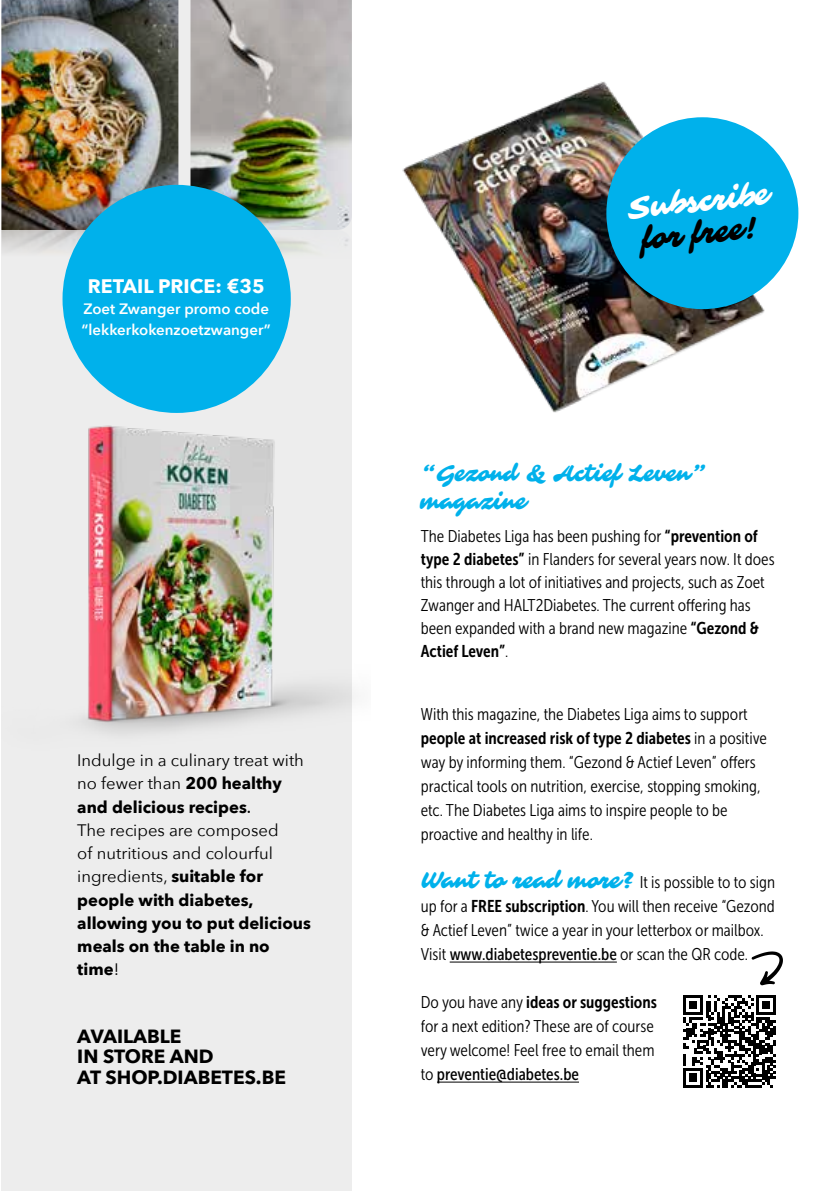
<style>
.page{position:relative;width:840px;height:1191px;background:#fff}
.page>*{position:absolute;margin:0;border:0;box-sizing:border-box;transform-origin:0 0}
.t1{font:32px "Sarina";color:#fff;scale:.75 1}
.t2{font:32px "Sarina";color:#000;scale:.75 1}
.t3{font:24px/28px "Sarina";color:#00b1eb;scale:.74 1}
.t4{font:700 19.6px "Avenir Next";color:#fff}
.t5{font:700 19px/20.4px "Avenir Next";color:#000}
.t6{font:17px/24px "Museo Sans Cond 300";color:#000}
.t7{font:17px "Museo Sans Cond 700";color:#000}
.t8{font:17px "Museo Sans Cond 500";color:#000}
.t9{font:700 16.6px/23.2px "Avenir Next";color:#000}
.t10{font:600 15px/21px "Avenir Next";color:#fff}
.s1{font-weight:400}
.s2{font-weight:500}
.s3{font-family:"Museo Sans Cond 700"}
.s4{font-family:"Museo Sans Cond 300"}
.s5{font-family:"Sarina";font-size:24px;color:#00b1eb}
</style>
<div class="page">
<div style="left:1px;top:0;width:350px;height:1191px;background:#ededed"></div>
<img style="left:190px;top:0;width:161px;height:351px">
<img style="left:1px;top:0;width:177px;height:252px">
<img style="left:81px;top:404px;width:273px;height:346px">
<div style="left:62px;top:185px;width:228px;height:228px;background:#00b1eb;border-radius:50%"></div>
<hr style="left:449px;top:961px;width:167px;height:1px;background:#000">
<hr style="left:436px;top:1081px;width:142px;height:1px;background:#000">
<img style="left:402px;top:81px;width:387px;height:332px">
<div style="left:606px;top:117px;width:192px;height:192px;background:#00b1eb;border-radius:50%"></div>
<svg style="left:751px;top:951px;width:31px;height:34px"></svg>
<svg style="left:683px;top:995px;width:92px;height:92px"></svg>
<p class="t4" style="left:88px;top:269px;width:178px">RETAIL PRICE: €35</p>
<p class="t10" style="left:82px;top:298px;width:191px">Zoet Zwanger promo code “lekkerkokenzoetzwanger”</p>
<p class="t9" style="left:77px;top:748px;width:235px"><span class="s1">Indulge in a culinary treat with no fewer than</span> 200 healthy and delicious recipes<span class="s2">.<br></span><span class="s1">The recipes are composed<br>of nutritious and colourful ingredients,</span> suitable for people with diabetes, allowing you to put delicious meals on the table in no time<span class="s1">!</span></p>
<p class="t5" style="left:77px;top:1025px;width:210px">AVAILABLE<br>IN STORE AND<br>AT SHOP.DIABETES.BE</p>
<h1 class="t1" style="left:625px;top:189px;width:192px;rotate:-6deg">Subscribe</h1>
<h1 class="t2" style="left:641px;top:219px;width:157px;rotate:-6deg">for free!</h1>
<h2 class="t3" style="left:420px;top:459px;width:386px">“Gezond &amp; Actief Leven” magazine</h2>
<p class="t6" style="left:420px;top:524px;width:355px;line-height:23px">The Diabetes Liga has been pushing for <span class="s3">“prevention of type 2 diabetes”</span> in Flanders for several years now. It does this through a lot of initiatives and projects, such as Zoet Zwanger and HALT2Diabetes. The current offering has been expanded with a brand new magazine <span class="s3">“Gezond &amp;</span></p>
<p class="t7" style="left:420px;top:641px;width:89px">Actief Leven”<span class="s4">.</span></p>
<p class="t6" style="left:420px;top:702px;width:328px">With this magazine, the Diabetes Liga aims to support</p>
<p class="t7" style="left:420px;top:729px;width:347px">people at increased risk of type 2 diabetes <span class="s4">in a positive</span></p>
<p class="t6" style="left:420px;top:750px;width:341px">way by informing them. “Gezond &amp; Actief Leven” offers practical tools on nutrition, exercise, stopping smoking, etc. The Diabetes Liga aims to inspire people to be proactive and healthy in life.</p>
<p class="t6" style="left:420px;top:870px;width:355px;text-align:justify"><span class="s5">Want to read more?</span> It is possible to to sign up for a <span class="s3">FREE subscription</span>. You will then receive “Gezond &amp; Actief Leven” twice a year in your letterbox or mailbox.</p>
<p class="t8" style="left:420px;top:945px;width:328px"><span class="s4">Visit</span> www.diabetespreventie.be <span class="s4">or scan the QR code.</span></p>
<p class="t7" style="left:420px;top:993px;width:237px"><span class="s4">Do you have any</span> ideas or suggestions</p>
<p class="t6" style="left:420px;top:1014px;width:235px">for a next edition? These are of course very welcome! Feel free to email them</p>
<p class="t8" style="left:420px;top:1065px;width:159px"><span class="s4">to</span> preventie@diabetes.be</p>
</div>
